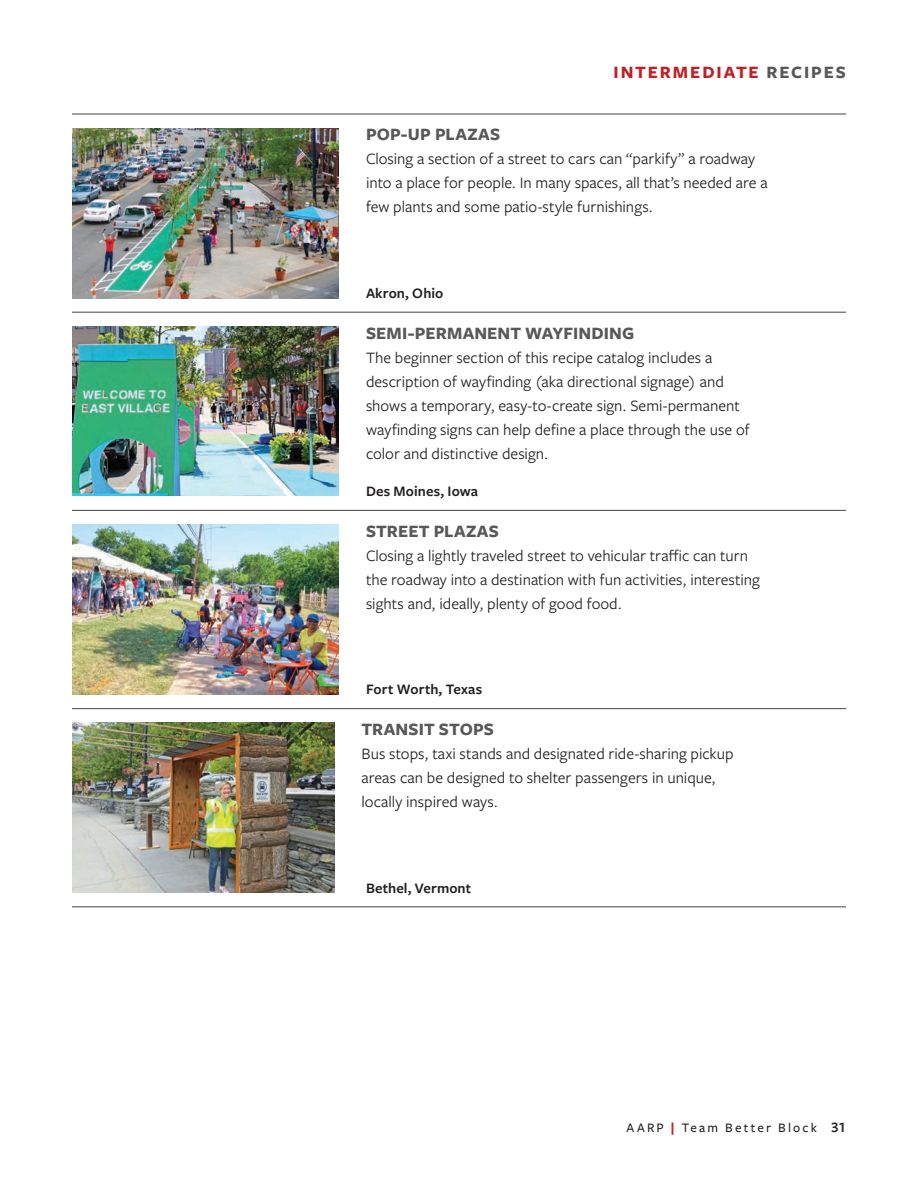
<style>
.page{position:relative;width:918px;height:1188px;background:#fff}
.page>*{position:absolute;margin:0;border:0;box-sizing:border-box;transform-origin:0 0}
.t1{font:700 18px "Freight Sans Pro";letter-spacing:.005em;color:#57585a}
.t2{font:700 18px "Freight Sans Pro";letter-spacing:.105em;color:#c12025}
.t3{font:16.5px/24px "Freight Sans Pro";color:#231f20}
.t4{font:600 15px "Freight Sans Pro";letter-spacing:.005em;color:#231f20}
.t5{font:500 13.5px "Freight Sans Pro";letter-spacing:.165em;color:#231f20}
.s1{color:#57585a}
.s2{font-weight:700;color:#c12025}
.s3{font-weight:600;font-size:15px}
</style>
<div class="page">
<hr style="left:72px;top:113px;width:774px;height:2px;background:#57585a">
<img style="left:72px;top:129px;width:267px;height:169px">
<img style="left:72px;top:326px;width:267px;height:170px">
<img style="left:72px;top:525px;width:267px;height:169px">
<hr style="left:72px;top:312px;width:774px;height:1px;background:#57585a">
<hr style="left:72px;top:510px;width:774px;height:1px;background:#57585a">
<hr style="left:72px;top:708px;width:774px;height:1px;background:#57585a">
<hr style="left:72px;top:906px;width:774px;height:1px;background:#57585a">
<img style="left:72px;top:723px;width:263px;height:169px">
<p class="t2" style="left:614px;top:60px;width:234px">INTERMEDIATE <span class="s1">RECIPES</span></p>
<p class="t1" style="left:366px;top:122px;width:136px">POP-UP PLAZAS</p>
<p class="t3" style="left:366px;top:146px;width:403px">Closing a section of a street to cars can “parkify” a roadway into a place for people. In many spaces, all that’s needed are a few plants and some patio-style furnishings.</p>
<p class="t4" style="left:366px;top:283px;width:79px">Akron, Ohio</p>
<p class="t1" style="left:366px;top:320px;width:270px">SEMI-PERMANENT WAYFINDING</p>
<p class="t3" style="left:366px;top:345px;width:385px">The beginner section of this recipe catalog includes a description of wayfinding (aka directional signage) and shows a temporary, easy-to-create sign. Semi-permanent wayfinding signs can help define a place through the use of color and distinctive design.</p>
<p class="t4" style="left:366px;top:481px;width:114px">Des Moines, Iowa</p>
<p class="t1" style="left:366px;top:519px;width:134px">STREET PLAZAS</p>
<p class="t3" style="left:366px;top:543px;width:395px">Closing a lightly traveled street to vehicular traffic can turn the roadway into a destination with fun activities, interesting sights and, ideally, plenty of good food.</p>
<p class="t4" style="left:366px;top:679px;width:118px">Fort Worth, Texas</p>
<p class="t1" style="left:362px;top:717px;width:134px">TRANSIT STOPS</p>
<p class="t3" style="left:362px;top:741px;width:374px">Bus stops, taxi stands and designated ride-sharing pickup areas can be designed to shelter passengers in unique, locally inspired ways.</p>
<p class="t4" style="left:366px;top:878px;width:107px">Bethel, Vermont</p>
<p class="t5" style="left:627px;top:1119px;width:221px">AARP <span class="s2">|</span> Team Better Block <span class="s3">31</span></p>
</div>
